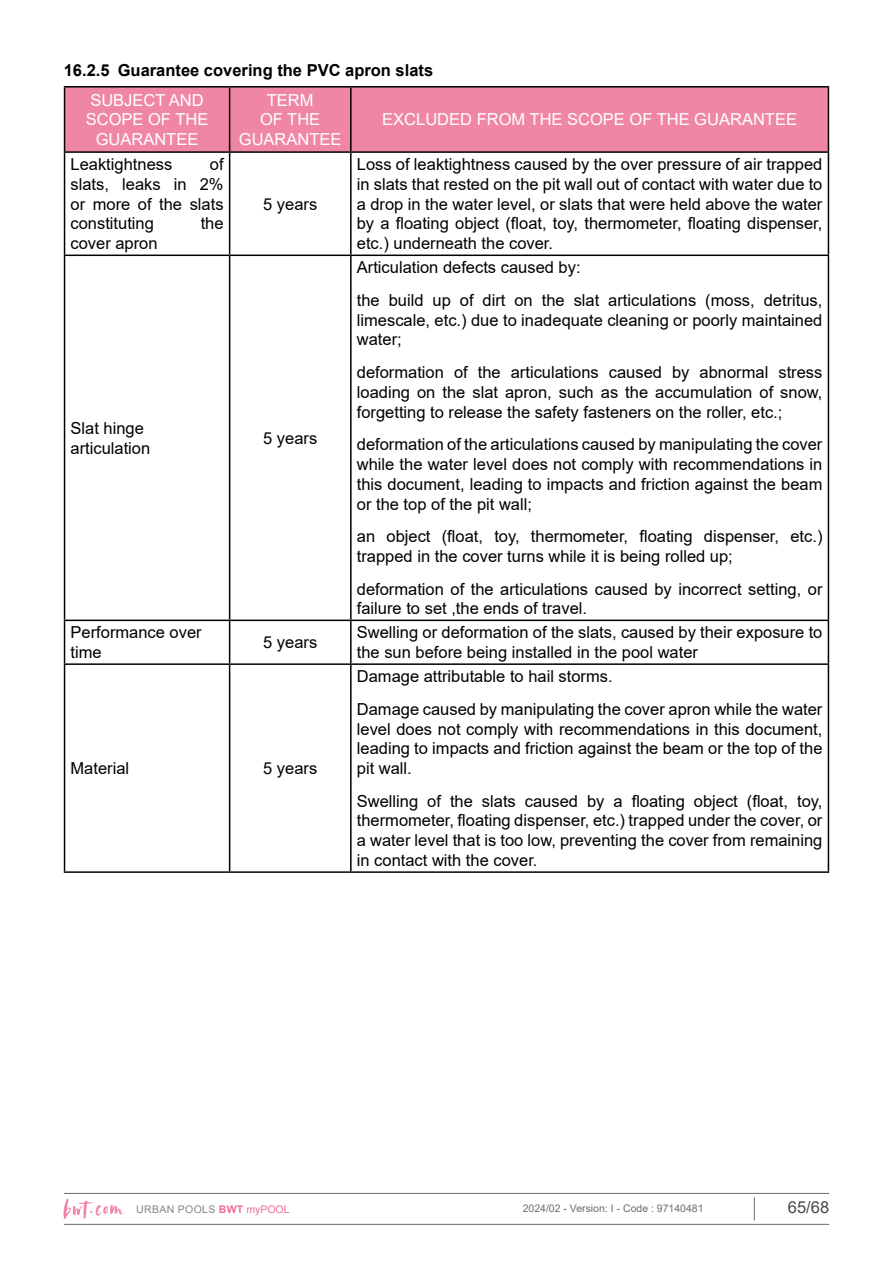
<style>
.page{position:relative;width:893px;height:1263px;background:#fff}
.page>*{position:absolute;margin:0;border:0;box-sizing:border-box;transform-origin:0 0}
.t1{font:16.5px/19.8px "Arial";color:#000}
.t2{font:16.5px/19.8px "Arial";color:#fff;text-align:center}
.t3{font:700 16.5px "Arial";color:#000}
.t4{font:16.5px "Arial";color:#474746}
.t5{font:10.5px "Arial";color:#706f6f}
.t6{font:10.5px "Arial";letter-spacing:.035em;color:#878786}
.s1{font-weight:700;color:#ed6d96}
.s2{color:#ed6d96}
</style>
<div class="page">
<hr style="left:64px;top:1193px;width:765px;height:1px;background:#676c6e">
<hr style="left:64px;top:1224px;width:765px;height:1px;background:#676c6e">
<svg style="left:754px;top:1197px;width:1px;height:23px"></svg>
<svg style="left:63px;top:1199px;width:60px;height:20px"></svg>
<div style="left:65px;top:88px;width:763px;height:63px;background:#f086a6"></div>
<hr style="left:64px;top:86px;width:166px;height:2px;background:#000">
<hr style="left:64px;top:88px;width:1px;height:63px;background:#000">
<hr style="left:230px;top:86px;width:121px;height:2px;background:#000">
<hr style="left:229px;top:88px;width:1px;height:63px;background:#000">
<hr style="left:351px;top:86px;width:478px;height:2px;background:#000">
<hr style="left:350px;top:88px;width:2px;height:63px;background:#000">
<hr style="left:828px;top:88px;width:1px;height:63px;background:#000">
<hr style="left:64px;top:151px;width:166px;height:2px;background:#000">
<hr style="left:64px;top:153px;width:1px;height:102px;background:#000">
<hr style="left:230px;top:151px;width:121px;height:2px;background:#000">
<hr style="left:229px;top:153px;width:1px;height:102px;background:#000">
<hr style="left:351px;top:151px;width:478px;height:2px;background:#000">
<hr style="left:350px;top:153px;width:2px;height:102px;background:#000">
<hr style="left:828px;top:153px;width:1px;height:102px;background:#000">
<hr style="left:64px;top:255px;width:166px;height:1px;background:#000">
<hr style="left:64px;top:256px;width:1px;height:364px;background:#000">
<hr style="left:230px;top:255px;width:121px;height:1px;background:#000">
<hr style="left:229px;top:256px;width:1px;height:364px;background:#000">
<hr style="left:351px;top:255px;width:478px;height:1px;background:#000">
<hr style="left:350px;top:256px;width:2px;height:364px;background:#000">
<hr style="left:828px;top:256px;width:1px;height:364px;background:#000">
<hr style="left:64px;top:620px;width:166px;height:1px;background:#000">
<hr style="left:64px;top:621px;width:1px;height:42px;background:#000">
<hr style="left:230px;top:620px;width:121px;height:1px;background:#000">
<hr style="left:229px;top:621px;width:1px;height:42px;background:#000">
<hr style="left:351px;top:620px;width:478px;height:1px;background:#000">
<hr style="left:350px;top:621px;width:2px;height:42px;background:#000">
<hr style="left:828px;top:621px;width:1px;height:42px;background:#000">
<hr style="left:64px;top:663px;width:166px;height:2px;background:#000">
<hr style="left:64px;top:665px;width:1px;height:206px;background:#000">
<hr style="left:230px;top:663px;width:121px;height:2px;background:#000">
<hr style="left:229px;top:665px;width:1px;height:206px;background:#000">
<hr style="left:351px;top:663px;width:478px;height:2px;background:#000">
<hr style="left:350px;top:665px;width:2px;height:206px;background:#000">
<hr style="left:828px;top:665px;width:1px;height:206px;background:#000">
<hr style="left:64px;top:871px;width:166px;height:2px;background:#000">
<hr style="left:230px;top:871px;width:121px;height:2px;background:#000">
<hr style="left:351px;top:871px;width:478px;height:2px;background:#000">
<p class="t3" style="left:64px;top:58px;width:371px">16.2.5 Guarantee covering the PVC apron slats</p>
<p class="t2" style="left:86px;top:90px;width:124px">SUBJECT AND<br>SCOPE OF THE<br>GUARANTEE</p>
<p class="t2" style="left:239px;top:90px;width:104px">TERM<br>OF THE<br>GUARANTEE</p>
<p class="t2" style="left:382px;top:110px;width:416px">EXCLUDED FROM THE SCOPE OF THE GUARANTEE</p>
<p class="t1" style="left:71px;top:154px;width:155px;text-align:justify;text-indent:139px">of slats, leaks in 2% or more of the slats constituting</p>
<p class="t1" style="left:71px;top:154px;width:103px">Leaktightness</p>
<p class="t1" style="left:201px;top:214px;width:24px">the</p>
<p class="t1" style="left:71px;top:233px;width:89px">cover apron</p>
<p class="t1" style="left:263px;top:194px;width:56px">5 years</p>
<p class="t1" style="left:71px;top:418px;width:81px">Slat hinge articulation</p>
<p class="t1" style="left:263px;top:428px;width:56px">5 years</p>
<p class="t1" style="left:357px;top:154px;width:467px;text-align:justify">Loss of leaktightness caused by the over pressure of air trapped in slats that rested on the pit wall out of contact with water due to a drop in the water level, or slats that were held above the water by a floating object (float, toy, thermometer, floating dispenser, etc.) underneath the cover.</p>
<p class="t1" style="left:357px;top:251px;width:467px;line-height:32.5px">Articulation defects caused by:<br>the build up of dirt on the slat articulations (moss, detritus,</p>
<p class="t1" style="left:357px;top:310px;width:467px">limescale, etc.) due to inadequate cleaning or poorly maintained water;</p>
<p class="t1" style="left:357px;top:362px;width:467px;text-align:justify">deformation of the articulations caused by abnormal stress loading on the slat apron, such as the accumulation of snow, forgetting to release the safety fasteners on the roller, etc.;</p>
<p class="t1" style="left:357px;top:434px;width:467px;text-align:justify">deformation of the articulations caused by manipulating the cover while the water level does not comply with recommendations in this document, leading to impacts and friction against the beam or the top of the pit wall;</p>
<p class="t1" style="left:357px;top:526px;width:467px">an object (float, toy, thermometer, floating dispenser, etc.) trapped in the cover turns while it is being rolled up;</p>
<p class="t1" style="left:357px;top:579px;width:467px">deformation of the articulations caused by incorrect setting, or failure to set ,the ends of travel.</p>
<p class="t1" style="left:71px;top:622px;width:133px">Performance over time</p>
<p class="t1" style="left:263px;top:632px;width:56px">5 years</p>
<p class="t1" style="left:357px;top:622px;width:467px">Swelling or deformation of the slats, caused by their exposure to the sun before being installed in the pool water</p>
<p class="t1" style="left:71px;top:758px;width:60px">Material</p>
<p class="t1" style="left:263px;top:758px;width:56px">5 years</p>
<p class="t1" style="left:357px;top:660px;width:467px;line-height:32.5px">Damage attributable to hail storms.<br>Damage caused by manipulating the cover apron while the water</p>
<p class="t1" style="left:357px;top:719px;width:467px;text-align:justify">level does not comply with recommendations in this document, leading to impacts and friction against the beam or the top of the pit wall.</p>
<p class="t1" style="left:357px;top:791px;width:467px;text-align:justify">Swelling of the slats caused by a floating object (float, toy, thermometer, floating dispenser, etc.) trapped under the cover, or a water level that is too low, preventing the cover from remaining in contact with the cover.</p>
<p class="t6" style="left:136px;top:1202px;width:155px">URBAN POOLS <span class="s1">BWT</span> <span class="s2">myPOOL</span></p>
<p class="t5" style="left:523px;top:1201px;width:182px">2024/02 - Version: I - Code : 97140481</p>
<p class="t4" style="left:788px;top:1196px;width:43px">65/68</p>
</div>
